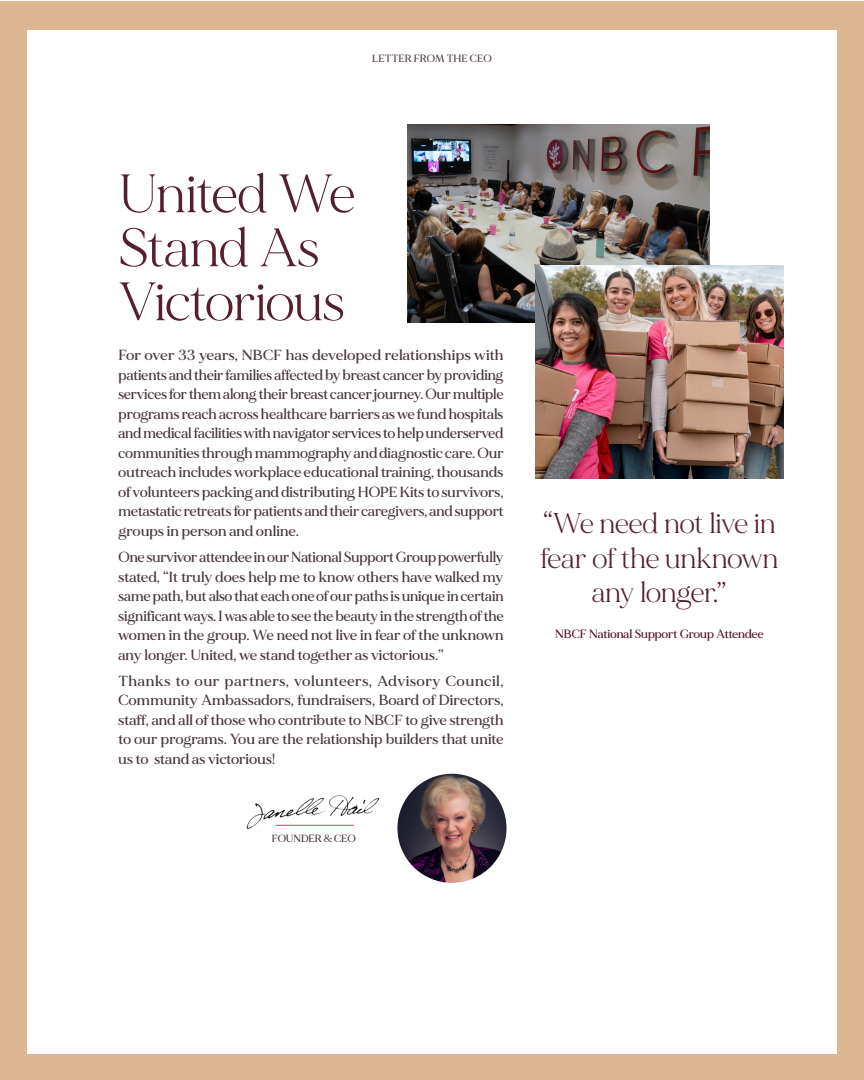
<style>
.page{position:relative;width:864px;height:1080px;background:#fff}
.page>*{position:absolute;margin:0;border:0;box-sizing:border-box;transform-origin:0 0}
.t1{font:54px/54px "MADE Mirage";letter-spacing:-.02em;color:#561f2d}
.t2{font:28.5px/34.2px "MADE Mirage";letter-spacing:-.015em;color:#561f2d;text-align:center}
.t3{font:500 14.7px/19.5px "MADE Mirage";letter-spacing:.01em;color:#46353b;text-align:justify}
.t4{font:500 12px "MADE Mirage";color:#501426}
.t5{font:500 10.5px "MADE Mirage";letter-spacing:.005em;color:#4d3d42}
.Body{font:500 10.5px "MADE Mirage";letter-spacing:-.005em;color:#46353b}
</style>
<div class="page">
<div style="left:0;top:2px;width:864px;height:1078px;background:#dbb691"></div>
<div style="left:28px;top:30px;width:809px;height:1024px;background:#fff"></div>
<img style="left:246px;top:795px;width:134px;height:34px">
<hr style="left:276px;top:825px;width:78px;height:1px;background:#d2365c">
<img style="left:397px;top:774px;width:110px;height:109px;border-radius:55px">
<img style="left:408px;top:125px;width:302px;height:197px">
<img style="left:535px;top:265px;width:249px;height:214px">
<p class="t5" style="left:372px;top:52px;width:121px">LETTER FROM THE CEO</p>
<p class="t1" style="left:118px;top:167px;width:238px">United We<br>Stand As<br>Victorious</p>
<p class="t3" style="left:118px;top:346px;width:387px">For over 33 years, NBCF has developed relationships with patients and their families affected by breast cancer by providing services for them along their breast cancer journey. Our multiple programs reach across healthcare barriers as we fund hospitals and medical facilities with navigator services to help underserved communities through mammography and diagnostic care. Our outreach includes workplace educational training, thousands of volunteers packing and distributing HOPE Kits to survivors, metastatic retreats for patients and their caregivers, and support groups in person and online.</p>
<p class="t3" style="left:118px;top:547px;width:387px">One survivor attendee in our National Support Group powerfully stated, “It truly does help me to know others have walked my same path, but also that each one of our paths is unique in certain significant ways. I was able to see the beauty in the strength of the women in the group. We need not live in fear of the unknown any longer. United, we stand together as victorious.”</p>
<p class="t3" style="left:118px;top:671px;width:387px">Thanks to our partners, volunteers, Advisory Council, Community Ambassadors, fundraisers, Board of Directors, staff, and all of those who contribute to NBCF to give strength to our programs. You are the relationship builders that unite us to stand as victorious!</p>
<p class="Body" style="left:272px;top:832px;width:85px">FOUNDER &amp; CEO</p>
<p class="t2" style="left:540px;top:507px;width:240px">“We need not live in fear of the unknown any longer.”</p>
<p class="t4" style="left:555px;top:626px;width:210px">NBCF National Support Group Attendee</p>
</div>
